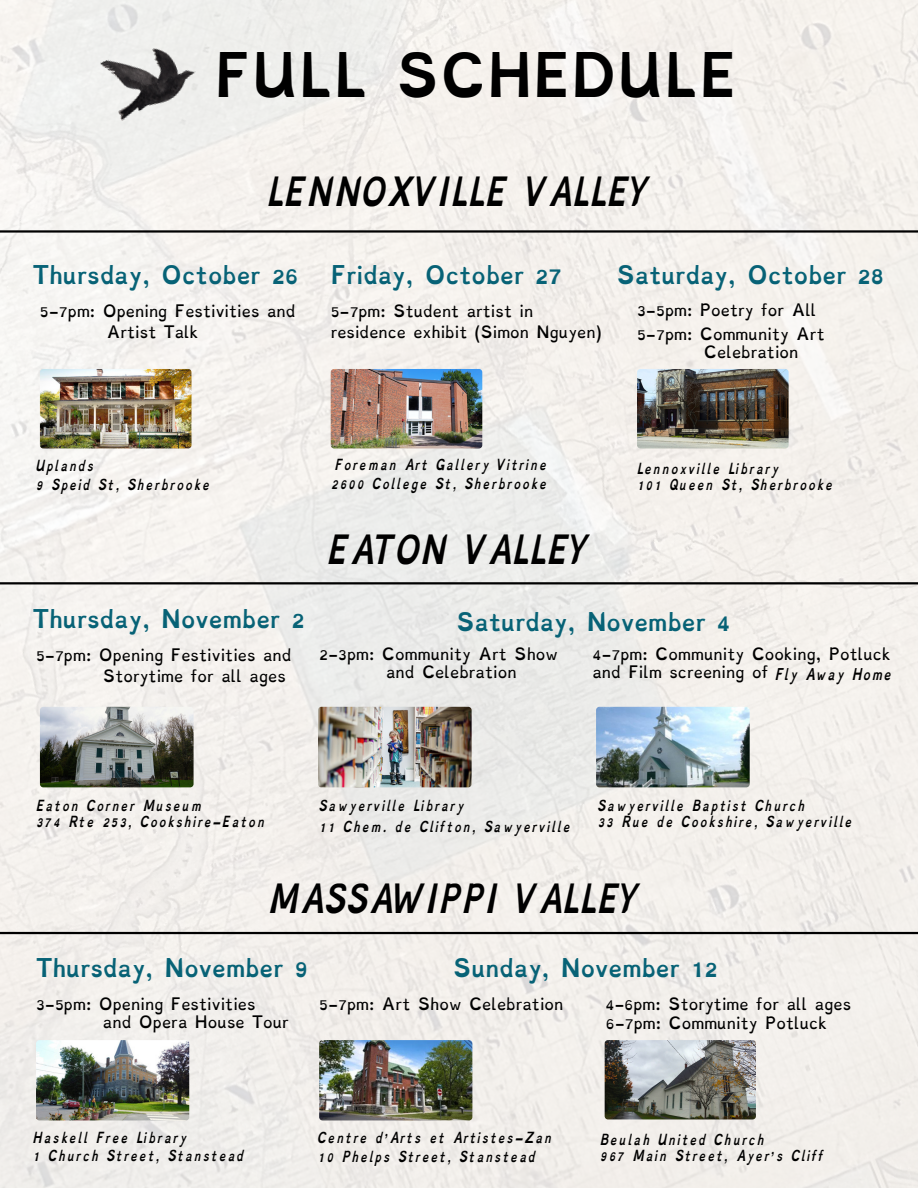
<style>
.page{position:relative;width:918px;height:1188px;background:#fff}
.page>*{position:absolute;margin:0;border:0;box-sizing:border-box;transform-origin:0 0}
.t1{font:700 48px "Dyslexie";color:#000}
.t2{font:italic 700 31.5px "Dyslexie";letter-spacing:.005em;color:#000}
.t3{font:700 20.25px "Dyslexie";color:#076276}
.t4{font:13.5px/18px "Dyslexie";color:#000}
.t5{font:italic 700 12.75px "Dyslexie";color:#000}
.t6{font:italic 700 12px "Dyslexie";letter-spacing:.05em;color:#000}
</style>
<div class="page">
<img style="left:0;top:0;width:918px;height:1188px">
<img style="left:637px;top:369px;width:152px;height:79px;border-radius:3px">
<img style="left:40px;top:369px;width:152px;height:79px;border-radius:3px">
<img style="left:331px;top:369px;width:151px;height:79px;border-radius:3px">
<img style="left:40px;top:707px;width:154px;height:80px;border-radius:3px">
<img style="left:318px;top:707px;width:154px;height:80px;border-radius:3px">
<img style="left:596px;top:707px;width:154px;height:80px;border-radius:3px">
<img style="left:100px;top:32px;width:103px;height:89px">
<img style="left:36px;top:1040px;width:153px;height:80px;border-radius:3px">
<img style="left:319px;top:1040px;width:153px;height:80px;border-radius:3px">
<img style="left:605px;top:1040px;width:151px;height:79px;border-radius:3px">
<hr style="left:0;top:230px;width:918px;height:3px;background:#000">
<hr style="left:0;top:582px;width:918px;height:2px;background:#000">
<hr style="left:0;top:932px;width:918px;height:2px;background:#000">
<p class="t1" style="left:214px;top:39px;width:524px">FULL SCHEDULE</p>
<p class="t2" style="left:267px;top:168px;width:385px">LENNOXVILLE VALLEY</p>
<p class="t3" style="left:33px;top:259px;width:267px">Thursday, October 26</p>
<p class="t3" style="left:331px;top:259px;width:233px">Friday, October 27</p>
<p class="t3" style="left:616px;top:259px;width:269px">Saturday, October 28</p>
<p class="t4" style="left:637px;top:301px;width:181px">3-5pm: Poetry for All</p>
<p class="t4" style="left:40px;top:302px;width:257px">5-7pm: Opening Festivities and</p>
<p class="t4" style="left:107px;top:324px;width:93px">Artist Talk</p>
<p class="t4" style="left:637px;top:325px;width:189px">5-7pm: Community Art</p>
<p class="t4" style="left:704px;top:343px;width:96px">Celebration</p>
<p class="t4" style="left:331px;top:302px;width:204px">5-7pm: Student artist in</p>
<p class="t4" style="left:331px;top:323px;width:272px">residence exhibit (Simon Nguyen)</p>
<p class="t6" style="left:36px;top:457px;width:60px">Uplands</p>
<p class="t6" style="left:36px;top:476px;width:176px">9 Speid St, Sherbrooke</p>
<p class="t6" style="left:335px;top:455px;width:214px">Foreman Art Gallery Vitrine</p>
<p class="t6" style="left:331px;top:474px;width:217px">2600 College St, Sherbrooke</p>
<p class="t2" style="left:327px;top:526px;width:265px">EATON VALLEY</p>
<p class="t6" style="left:637px;top:460px;width:144px">Lennoxville Library</p>
<p class="t6" style="left:637px;top:476px;width:198px">101 Queen St, Sherbrooke</p>
<p class="t3" style="left:33px;top:604px;width:274px">Thursday, November 2</p>
<p class="t4" style="left:36px;top:646px;width:257px">5-7pm: Opening Festivities and</p>
<p class="t4" style="left:103px;top:667px;width:185px">Storytime for all ages</p>
<p class="t3" style="left:456px;top:606px;width:276px">Saturday, November 4</p>
<p class="t4" style="left:319px;top:645px;width:240px">2-3pm: Community Art Show</p>
<p class="t4" style="left:386px;top:663px;width:132px">and Celebration</p>
<p class="t4" style="left:592px;top:645px;width:300px">4-7pm: Community Cooking, Potluck and Film screening of</p>
<p class="t5" style="left:775px;top:664px;width:119px">Fly Away Home</p>
<p class="t6" style="left:36px;top:796px;width:168px">Eaton Corner Museum</p>
<p class="t6" style="left:36px;top:812px;width:231px">374 Rte 253, Cookshire-Eaton</p>
<p class="t6" style="left:319px;top:797px;width:147px">Sawyerville Library</p>
<p class="t6" style="left:319px;top:818px;width:253px">11 Chem. de Clifton, Sawyerville</p>
<p class="t6" style="left:598px;top:796px;width:209px">Sawyerville Baptist Church</p>
<p class="t6" style="left:598px;top:812px;width:257px">33 Rue de Cookshire, Sawyerville</p>
<p class="t2" style="left:268px;top:874px;width:374px">MASSAWIPPI VALLEY</p>
<p class="t3" style="left:36px;top:952px;width:274px">Thursday, November 9</p>
<p class="t3" style="left:453px;top:952px;width:266px">Sunday, November 12</p>
<p class="t4" style="left:36px;top:995px;width:221px">3-5pm: Opening Festivities</p>
<p class="t4" style="left:103px;top:1013px;width:188px">and Opera House Tour</p>
<p class="t4" style="left:605px;top:995px;width:247px">4-6pm: Storytime for all ages</p>
<p class="t4" style="left:319px;top:995px;width:246px">5-7pm: Art Show Celebration</p>
<p class="t4" style="left:606px;top:1014px;width:223px">6-7pm: Community Potluck</p>
<p class="t6" style="left:33px;top:1128px;width:156px">Haskell Free Library</p>
<p class="t6" style="left:33px;top:1146px;width:213px">1 Church Street, Stanstead</p>
<p class="t6" style="left:318px;top:1129px;width:236px">Centre d'Arts et Artistes-Zan</p>
<p class="t6" style="left:318px;top:1148px;width:220px">10 Phelps Street, Stanstead</p>
<p class="t6" style="left:600px;top:1131px;width:166px">Beulah United Church</p>
<p class="t6" style="left:600px;top:1147px;width:225px">967 Main Street, Ayer's Cliff</p>
</div>
